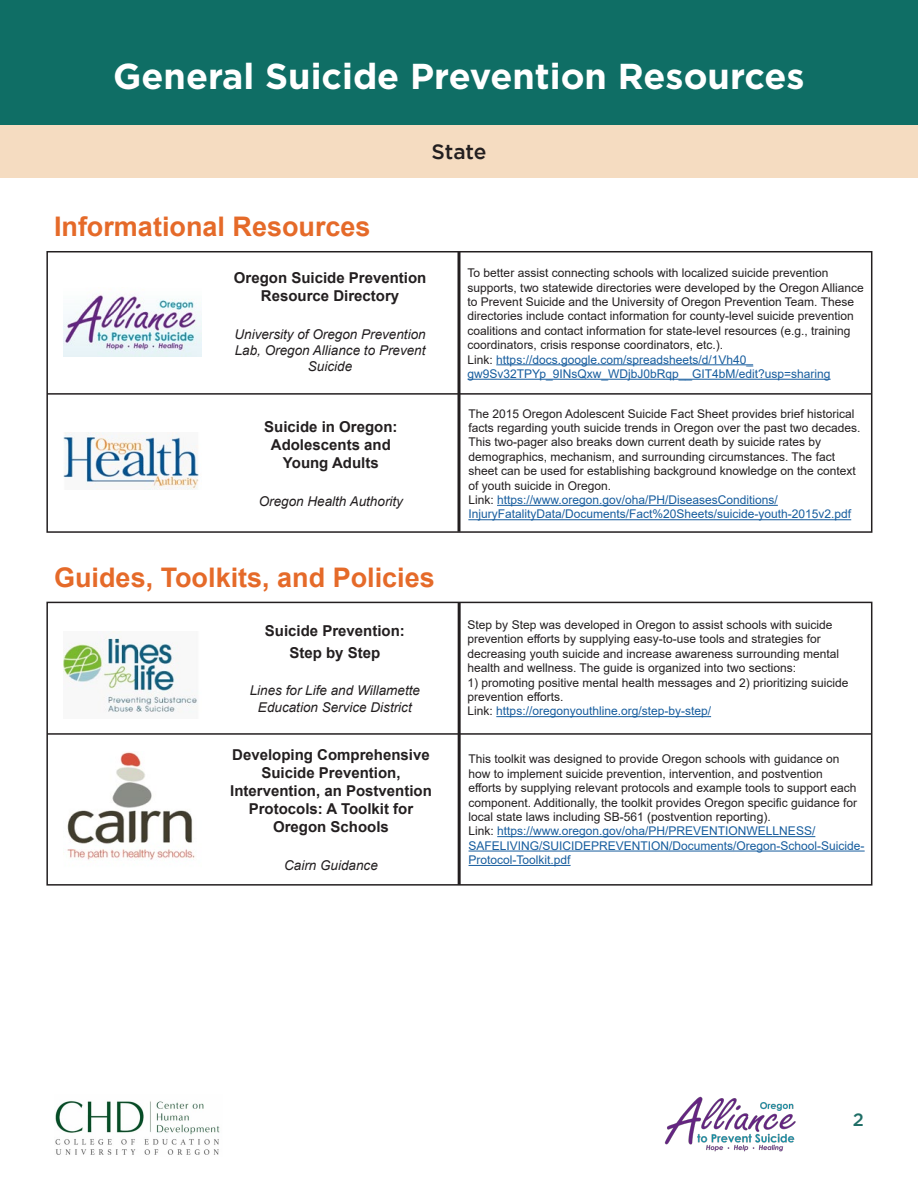
<style>
.page{position:relative;width:918px;height:1188px;background:#fff}
.page>*{position:absolute;margin:0;border:0;box-sizing:border-box;transform-origin:0 0}
.Category{font:700 36px "Gotham";color:#fff}
.t1{font:700 27px "Arial";color:#e56a29}
.Sub_Category{font:500 21px "Gotham";letter-spacing:-.005em;color:#231f20}
.t2{font:500 18px "Gotham";color:#1f6e66}
.t3{font:700 15px/18px "Arial";color:#231f20;text-align:center}
.t4{font:italic 13.5px/16.2px "Arial";color:#231f20;text-align:center}
.Fine_Description{font:12px/14.4px "Arial";color:#231f20}
.Fine_Description-2{font:12px/14.4px "Arial";color:#175d9e}
.s1{color:#231f20}
</style>
<div class="page">
<div style="left:0;top:0;width:918px;height:125px;background:#0f6e65"></div>
<div style="left:0;top:125px;width:918px;height:52px;background:#f5dcc1"></div>
<hr style="left:47px;top:393px;width:825px;height:2px;background:#231f20">
<hr style="left:458px;top:252px;width:2px;height:280px;background:#231f20">
<hr style="left:496px;top:364px;width:257px;height:1px;background:#175d9e">
<hr style="left:468px;top:379px;width:363px;height:1px;background:#175d9e">
<hr style="left:497px;top:505px;width:281px;height:1px;background:#175d9e">
<hr style="left:468px;top:519px;width:383px;height:1px;background:#175d9e">
<hr style="left:47px;top:733px;width:825px;height:2px;background:#231f20">
<hr style="left:458px;top:602px;width:3px;height:283px;background:#231f20">
<hr style="left:496px;top:716px;width:215px;height:1px;background:#175d9e">
<hr style="left:497px;top:836px;width:318px;height:1px;background:#175d9e">
<hr style="left:469px;top:851px;width:396px;height:1px;background:#175d9e">
<hr style="left:469px;top:865px;width:102px;height:1px;background:#175d9e">
<div style="left:46px;top:602px;width:826px;height:284px;border:2px solid #231f20"></div>
<div style="left:46px;top:251px;width:826px;height:282px;border:2px solid #231f20"></div>
<img style="left:64px;top:294px;width:137px;height:62px">
<img style="left:64px;top:432px;width:135px;height:58px">
<img style="left:64px;top:631px;width:134px;height:82px">
<img style="left:67px;top:752px;width:128px;height:108px">
<img style="left:664px;top:1096px;width:132px;height:56px">
<img style="left:55px;top:1101px;width:165px;height:54px">
<p class="Category" style="left:113px;top:55px;width:693px">General Suicide Prevention Resources</p>
<p class="t1" style="left:54px;top:208px;width:318px">Informational Resources</p>
<p class="Sub_Category" style="left:431px;top:139px;width:57px">State</p>
<p class="t3" style="left:234px;top:269px;width:194px">Oregon Suicide Prevention<br>Resource Directory</p>
<p class="t4" style="left:234px;top:326px;width:193px">University of Oregon Prevention<br>Lab, Oregon Alliance to Prevent<br>Suicide</p>
<p class="t3" style="left:264px;top:418px;width:135px">Suicide in Oregon:<br>Adolescents and<br>Young Adults</p>
<p class="t4" style="left:259px;top:493px;width:146px">Oregon Health Authority</p>
<p class="t1" style="left:54px;top:558px;width:382px">Guides, Toolkits, and Policies</p>
<p class="t3" style="left:265px;top:620px;width:142px;line-height:21.6px">Suicide Prevention:<br>Step by Step</p>
<p class="t4" style="left:250px;top:683px;width:172px">Lines for Life and Willamette<br>Education Service District</p>
<p class="t3" style="left:230px;top:746px;width:203px">Developing Comprehensive<br>Suicide Prevention,<br>Intervention, an Postvention<br>Protocols: A Toolkit for<br>Oregon Schools</p>
<p class="t4" style="left:284px;top:857px;width:95px">Cairn Guidance</p>
<p class="Fine_Description" style="left:468px;top:266px;width:398px">To better assist connecting schools with localized suicide prevention supports, two statewide directories were developed by the Oregon Alliance to Prevent Suicide and the University of Oregon Prevention Team. These directories include contact information for county-level suicide prevention coalitions and contact information for state-level resources (e.g., training coordinators, crisis response coordinators, etc.).</p>
<p class="Fine_Description-2" style="left:468px;top:352px;width:364px"><span class="s1">Link:</span> https://docs.google.com/spreadsheets/d/1Vh40_ gw9Sv32TPYp_9INsQxw_WDjbJ0bRqp__GIT4bM/edit?usp=sharing</p>
<p class="Fine_Description" style="left:468px;top:406px;width:394px">The 2015 Oregon Adolescent Suicide Fact Sheet provides brief historical facts regarding youth suicide trends in Oregon over the past two decades.<br>This two-pager also breaks down current death by suicide rates by demographics, mechanism, and surrounding circumstances. The fact sheet can be used for establishing background knowledge on the context of youth suicide in Oregon.</p>
<p class="Fine_Description-2" style="left:468px;top:493px;width:384px"><span class="s1">Link:</span> https://www.oregon.gov/oha/PH/DiseasesConditions/<br>InjuryFatalityData/Documents/Fact%20Sheets/suicide-youth-2015v2.pdf</p>
<p class="Fine_Description" style="left:468px;top:617px;width:373px">Step by Step was developed in Oregon to assist schools with suicide prevention efforts by supplying easy-to-use tools and strategies for decreasing youth suicide and increase awareness surrounding mental health and wellness. The guide is organized into two sections:</p>
<p class="Fine_Description" style="left:468px;top:675px;width:382px">1) promoting positive mental health messages and 2) prioritizing suicide prevention efforts.</p>
<p class="Fine_Description-2" style="left:468px;top:704px;width:245px"><span class="s1">Link:</span> https://oregonyouthline.org/step-by-step/</p>
<p class="Fine_Description" style="left:469px;top:752px;width:390px">This toolkit was designed to provide Oregon schools with guidance on how to implement suicide prevention, intervention, and postvention efforts by supplying relevant protocols and example tools to support each component. Additionally, the toolkit provides Oregon specific guidance for local state laws including SB-561 (postvention reporting).</p>
<p class="Fine_Description-2" style="left:469px;top:824px;width:398px"><span class="s1">Link:</span> https://www.oregon.gov/oha/PH/PREVENTIONWELLNESS/<br>SAFELIVING/SUICIDEPREVENTION/Documents/Oregon-School-Suicide-<br>Protocol-Toolkit.pdf</p>
<p class="t2" style="left:853px;top:1109px;width:13px">2</p>
</div>
